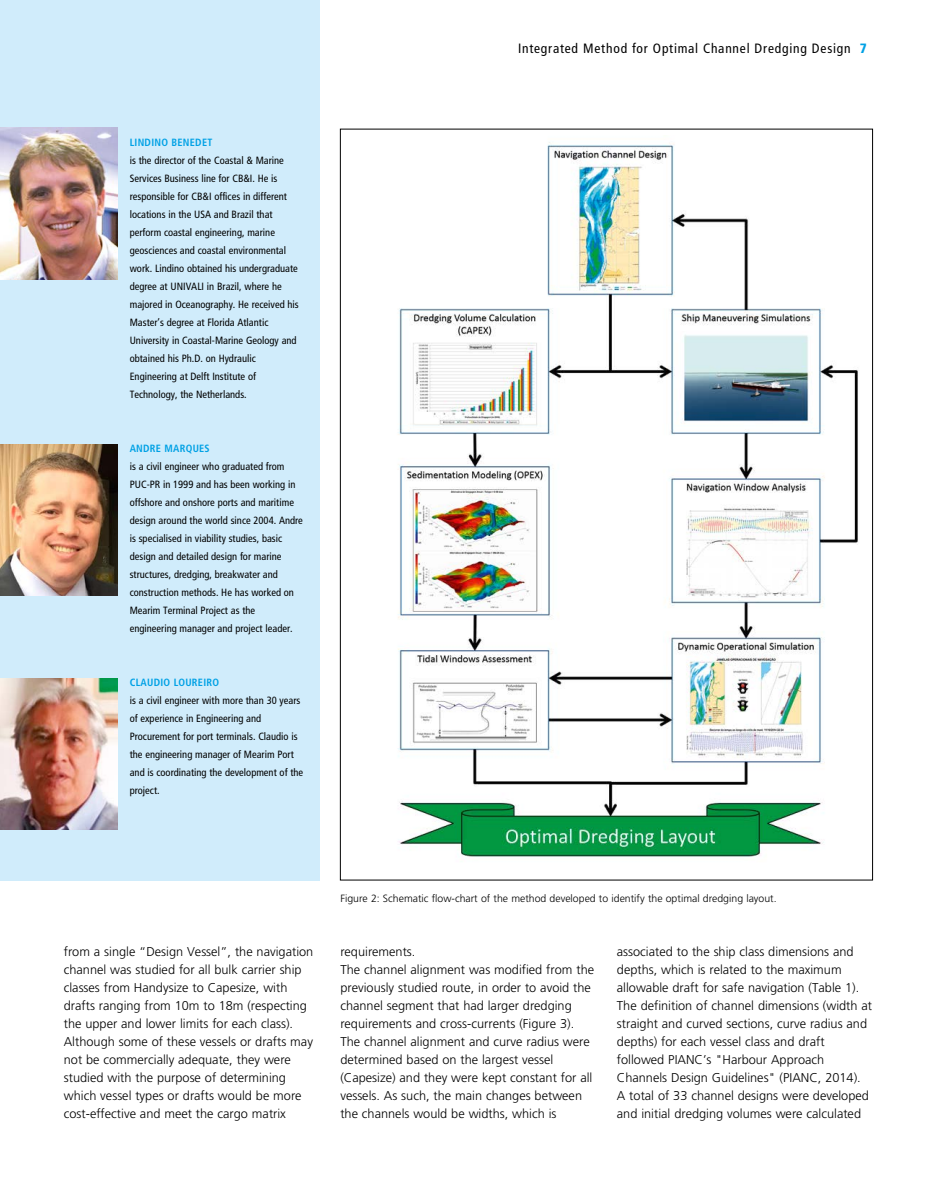
<style>
.page{position:relative;width:936px;height:1191px;background:#fff}
.page>*{position:absolute;margin:0;border:0;box-sizing:border-box;transform-origin:0 0}
.t1{font:condensed 13.5px "Frutiger LT Std";letter-spacing:.06em;color:#000}
.t2{font:300 12.75px/18px "Frutiger LT Std";color:#000}
.t3{font:condensed 10.5px/18px "Frutiger LT Std";color:#000}
.t4{font:300 10.5px "Frutiger LT Std";color:#000}
.t5{font:700 condensed 10.5px "Frutiger LT Std";letter-spacing:.025em;color:#00a1e5}
.s1{font-weight:900;color:#00a1e5}
</style>
<div class="page">
<div style="left:0;top:0;width:319px;height:880px;background:#d0ecfb"></div>
<img style="left:0;top:444px;width:117px;height:152px">
<img style="left:0;top:678px;width:117px;height:152px">
<img style="left:0;top:128px;width:117px;height:151px">
<img style="left:398px;top:142px;width:460px;height:715px">
<p class="t5" style="left:130px;top:136px;width:84px">LINDINO BENEDET</p>
<p class="t3" style="left:130px;top:151px;width:170px">is the director of the Coastal &amp; Marine Services Business line for CB&amp;I. He is responsible for CB&amp;I offices in different locations in the USA and Brazil that perform coastal engineering, marine geosciences and coastal environmental work. Lindino obtained his undergraduate degree at UNIVALI in Brazil, where he majored in Oceanography. He received his Master’s degree at Florida Atlantic University in Coastal-Marine Geology and obtained his Ph.D. on Hydraulic Engineering at Delft Institute of Technology, the Netherlands.</p>
<p class="t5" style="left:130px;top:442px;width:81px">ANDRE MARQUES</p>
<p class="t3" style="left:130px;top:457px;width:175px">is a civil engineer who graduated from PUC-PR in 1999 and has been working in offshore and onshore ports and maritime design around the world since 2004. Andre is specialised in viability studies, basic design and detailed design for marine structures, dredging, breakwater and construction methods. He has worked on Mearim Terminal Project as the engineering manager and project leader.</p>
<p class="t5" style="left:130px;top:676px;width:91px">CLAUDIO LOUREIRO</p>
<p class="t3" style="left:130px;top:691px;width:175px">is a civil engineer with more than 30 years of experience in Engineering and Procurement for port terminals. Claudio is the engineering manager of Mearim Port and is coordinating the development of the project.</p>
<p class="t1" style="left:518px;top:40px;width:350px">Integrated Method for Optimal Channel Dredging Design <span class="s1">7</span></p>
<p class="t2" style="left:64px;top:942px;width:251px">from a single “Design Vessel”, the navigation channel was studied for all bulk carrier ship classes from Handysize to Capesize, with drafts ranging from 10m to 18m (respecting the upper and lower limits for each class).<br>Although some of these vessels or drafts may not be commercially adequate, they were studied with the purpose of determining which vessel types or drafts would be more cost-effective and meet the cargo matrix</p>
<p class="t4" style="left:340px;top:892px;width:438px">Figure 2: Schematic flow-chart of the method developed to identify the optimal dredging layout.</p>
<p class="t2" style="left:340px;top:942px;width:255px">requirements.<br>The channel alignment was modified from the previously studied route, in order to avoid the channel segment that had larger dredging requirements and cross-currents (Figure 3).<br>The channel alignment and curve radius were determined based on the largest vessel (Capesize) and they were kept constant for all vessels. As such, the main changes between the channels would be widths, which is</p>
<p class="t2" style="left:617px;top:942px;width:257px">associated to the ship class dimensions and depths, which is related to the maximum allowable draft for safe navigation (Table 1).<br>The definition of channel dimensions (width at straight and curved sections, curve radius and depths) for each vessel class and draft followed PIANC’s "Harbour Approach Channels Design Guidelines" (PIANC, 2014).<br>A total of 33 channel designs were developed and initial dredging volumes were calculated</p>
</div>
